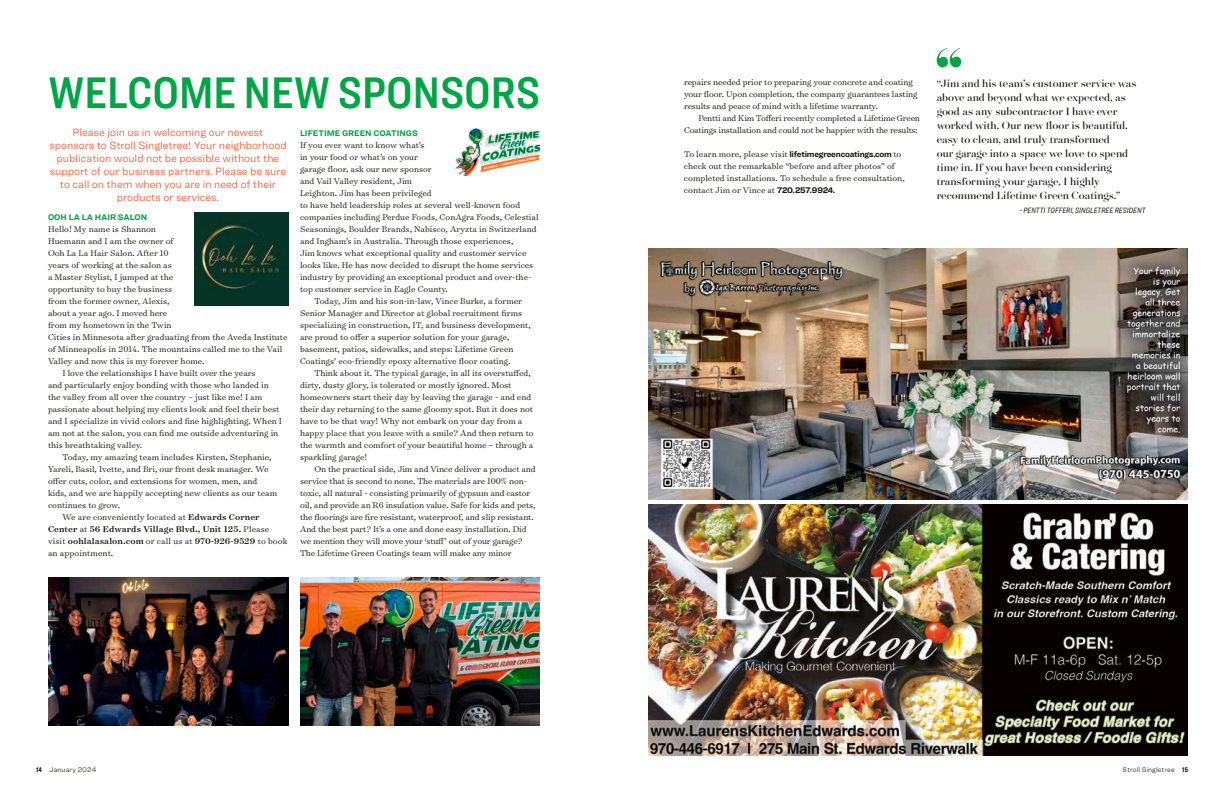
<style>
.page{position:relative;width:1224px;height:792px;background:#fff}
.page>*{position:absolute;margin:0;border:0;box-sizing:border-box;transform-origin:0 0}
.t1{font:45.9px "Ringside Condensed Semi";color:#00a546}
.t2{font:12px/14px "Surveyor Fine";color:#171713}
.t3{font:300 11px/13px "Ringside";color:#f4522b;text-align:center}
.t4{font:300 9.5px/12px "Surveyor Text";color:#171713}
.t5{font:300 9.5px/12px "Surveyor Text";letter-spacing:-.02em;color:#171713;text-align:right}
.t6{font:500 9.5px "Surveyor Text";letter-spacing:.01em;color:#171713}
.t7{font:700 8.5px "Ringside";color:#00a546}
.t8{font:italic 8px "Ringside Condensed";color:#171713}
.t9{font:300 7px "Ringside";letter-spacing:.015em;color:#171713}
.s1{font-weight:500}
.s2{font-weight:300}
.s3{font-family:"Ringside";font-weight:700;font-size:8.5px}
.s4{font-family:"Ringside Compressed";font-weight:900}
</style>
<div class="page">
<img style="left:648px;top:504px;width:540px;height:252px">
<img style="left:648px;top:248px;width:540px;height:252px">
<img style="left:194px;top:212px;width:94px;height:94px">
<img style="left:48px;top:577px;width:240px;height:149px">
<img style="left:456px;top:128px;width:84px;height:47px">
<img style="left:300px;top:577px;width:240px;height:148px">
<svg style="left:937px;top:48px;width:24px;height:19px"></svg>
<h1 class="t1" style="left:48px;top:61px;width:493px">WELCOME NEW SPONSORS</h1>
<p class="t3" style="left:49px;top:126px;width:239px">Please join us in welcoming our newest sponsors to Stroll Singletree! Your neighborhood publication would not be possible without the support of our business partners. Please be sure to call on them when you are in need of their products or services.</p>
<p class="t7" style="left:300px;top:126px;width:119px">LIFETIME GREEN COATINGS</p>
<p class="t4" style="left:300px;top:138px;width:126px">If you ever want to know what’s</p>
<p class="t4" style="left:300px;top:150px;width:119px">in your food or what’s on your</p>
<p class="t4" style="left:300px;top:162px;width:133px">garage floor, ask our new sponsor</p>
<p class="t4" style="left:300px;top:174px;width:114px">and Vail Valley resident, Jim</p>
<p class="t4" style="left:300px;top:186px;width:133px">Leighton. Jim has been privileged</p>
<p class="t4" style="left:300px;top:198px;width:222px">to have held leadership roles at several well-known food</p>
<p class="t4" style="left:300px;top:210px;width:240px">companies including Perdue Foods, ConAgra Foods, Celestial</p>
<p class="t4" style="left:300px;top:222px;width:238px">Seasonings, Boulder Brands, Nabisco, Aryzta in Switzerland</p>
<p class="t4" style="left:300px;top:234px;width:215px">and Ingham’s in Australia. Through those experiences,</p>
<p class="t4" style="left:300px;top:246px;width:228px">Jim knows what exceptional quality and customer service</p>
<p class="t4" style="left:300px;top:258px;width:235px">looks like. He has now decided to disrupt the home services</p>
<p class="t4" style="left:300px;top:270px;width:233px">industry by providing an exceptional product and over-the-</p>
<p class="t4" style="left:300px;top:282px;width:150px">top customer service in Eagle County.</p>
<p class="t4" style="left:314px;top:294px;width:209px">Today, Jim and his son-in-law, Vince Burke, a former</p>
<p class="t4" style="left:300px;top:306px;width:224px">Senior Manager and Director at global recruitment firms</p>
<p class="t4" style="left:300px;top:318px;width:232px">specializing in construction, IT, and business development,</p>
<p class="t4" style="left:300px;top:330px;width:211px">are proud to offer a superior solution for your garage,</p>
<p class="t4" style="left:300px;top:342px;width:215px">basement, patios, sidewalks, and steps: Lifetime Green</p>
<p class="t4" style="left:300px;top:354px;width:212px">Coatings’ eco-friendly epoxy alternative floor coating.</p>
<p class="t4" style="left:314px;top:366px;width:218px">Think about it. The typical garage, in all its overstuffed,</p>
<p class="t4" style="left:300px;top:378px;width:213px">dirty, dusty glory, is tolerated or mostly ignored. Most</p>
<p class="t4" style="left:300px;top:390px;width:233px">homeowners start their day by leaving the garage - and end</p>
<p class="t4" style="left:300px;top:402px;width:235px">their day returning to the same gloomy spot. But it does not</p>
<p class="t4" style="left:300px;top:414px;width:224px">have to be that way! Why not embark on your day from a</p>
<p class="t4" style="left:300px;top:426px;width:235px">happy place that you leave with a smile? And then return to</p>
<p class="t4" style="left:300px;top:438px;width:235px">the warmth and comfort of your beautiful home – through a</p>
<p class="t4" style="left:300px;top:450px;width:69px">sparkling garage!</p>
<p class="t4" style="left:314px;top:462px;width:223px">On the practical side, Jim and Vince deliver a product and</p>
<p class="t4" style="left:300px;top:474px;width:228px">service that is second to none. The materials are 100% non-</p>
<p class="t4" style="left:300px;top:486px;width:232px">toxic, all natural - consisting primarily of gypsum and castor</p>
<p class="t4" style="left:300px;top:498px;width:237px">oil, and provide an R6 insulation value. Safe for kids and pets,</p>
<p class="t4" style="left:300px;top:510px;width:235px">the floorings are fire resistant, waterproof, and slip resistant.</p>
<p class="t4" style="left:300px;top:522px;width:228px">And the best part? It’s a one and done easy installation. Did</p>
<p class="t4" style="left:300px;top:534px;width:224px">we mention they will move your ‘stuff’ out of your garage?</p>
<p class="t4" style="left:300px;top:546px;width:213px">The Lifetime Green Coatings team will make any minor</p>
<p class="t7" style="left:48px;top:210px;width:101px">OOH LA LA HAIR SALON</p>
<p class="t4" style="left:48px;top:222px;width:109px">Hello! My name is Shannon</p>
<p class="t4" style="left:48px;top:234px;width:127px">Huemann and I am the owner of</p>
<p class="t4" style="left:48px;top:246px;width:122px">Ooh La La Hair Salon. After 10</p>
<p class="t4" style="left:48px;top:258px;width:125px">years of working at the salon as</p>
<p class="t4" style="left:48px;top:270px;width:127px">a Master Stylist, I jumped at the</p>
<p class="t4" style="left:48px;top:282px;width:126px">opportunity to buy the business</p>
<p class="t4" style="left:48px;top:294px;width:123px">from the former owner, Alexis,</p>
<p class="t4" style="left:48px;top:306px;width:121px">about a year ago. I moved here</p>
<p class="t4" style="left:48px;top:318px;width:125px">from my hometown in the Twin</p>
<p class="t4" style="left:48px;top:330px;width:241px">Cities in Minnesota after graduating from the Aveda Institute</p>
<p class="t4" style="left:48px;top:342px;width:236px">of Minneapolis in 2014. The mountains called me to the Vail</p>
<p class="t4" style="left:48px;top:354px;width:158px">Valley and now this is my forever home.</p>
<p class="t4" style="left:62px;top:366px;width:195px">I love the relationships I have built over the years</p>
<p class="t4" style="left:48px;top:378px;width:222px">and particularly enjoy bonding with those who landed in</p>
<p class="t4" style="left:48px;top:390px;width:216px">the valley from all over the country – just like me! I am</p>
<p class="t4" style="left:48px;top:402px;width:233px">passionate about helping my clients look and feel their best</p>
<p class="t4" style="left:48px;top:414px;width:236px">and I specialize in vivid colors and fine highlighting. When I</p>
<p class="t4" style="left:48px;top:426px;width:232px">am not at the salon, you can find me outside adventuring in</p>
<p class="t4" style="left:48px;top:438px;width:96px">this breathtaking valley.</p>
<p class="t4" style="left:62px;top:450px;width:211px">Today, my amazing team includes Kirsten, Stephanie,</p>
<p class="t4" style="left:48px;top:462px;width:222px">Yareli, Basil, Ivette, and Bri, our front desk manager. We</p>
<p class="t4" style="left:48px;top:474px;width:211px">offer cuts, color, and extensions for women, men, and</p>
<p class="t4" style="left:48px;top:486px;width:231px">kids, and we are happily accepting new clients as our team</p>
<p class="t4" style="left:48px;top:498px;width:74px">continues to grow.</p>
<p class="t4" style="left:62px;top:510px;width:199px">We are conveniently located at <span class="s1">Edwards Corner</span></p>
<p class="t6" style="left:48px;top:523px;width:223px">Center <span class="s2">at</span> 56 Edwards Village Blvd., Unit 125. <span class="s2">Please</span></p>
<p class="t6" style="left:48px;top:535px;width:241px"><span class="s2">visit</span> oohlalasalon.com <span class="s2">or call us at</span> 970-926-9529 <span class="s2">to book</span></p>
<p class="t4" style="left:48px;top:546px;width:67px">an appointment.</p>
<p class="t4" style="left:684px;top:75px;width:235px">repairs needed prior to preparing your concrete and coating your floor. Upon completion, the company guarantees lasting results and peace of mind with a lifetime warranty.</p>
<p class="t5" style="left:684px;top:111px;width:237px">Pentti and Kim Tofferi recently completed a Lifetime Green<br>Coatings installation and could not be happier with the results:</p>
<p class="t4" style="left:684px;top:147px;width:222px">To learn more, please visit <span class="s3">lifetimegreencoatings.com</span> to check out the remarkable “before and after photos” of completed installations. To schedule a free consultation, contact Jim or Vince at <span class="s3">720.257.9924.</span></p>
<p class="t2" style="left:937px;top:76px;width:201px">“Jim and his team’s customer service was above and beyond what we expected, as good as any subcontractor I have ever worked with. Our new floor is beautiful, easy to clean, and truly transformed<br>our garage into a space we love to spend time in. If you have been considering transforming your garage, I highly recommend Lifetime Green Coatings.”</p>
<p class="t8" style="left:1019px;top:204px;width:128px">- PENTTI TOFFERI, SINGLETREE RESIDENT</p>
<p class="t9" style="left:36px;top:764px;width:62px"><span class="s4">14</span> January 2024</p>
<p class="t9" style="left:1123px;top:764px;width:67px">Stroll Singletree <span class="s4">15</span></p>
</div>
